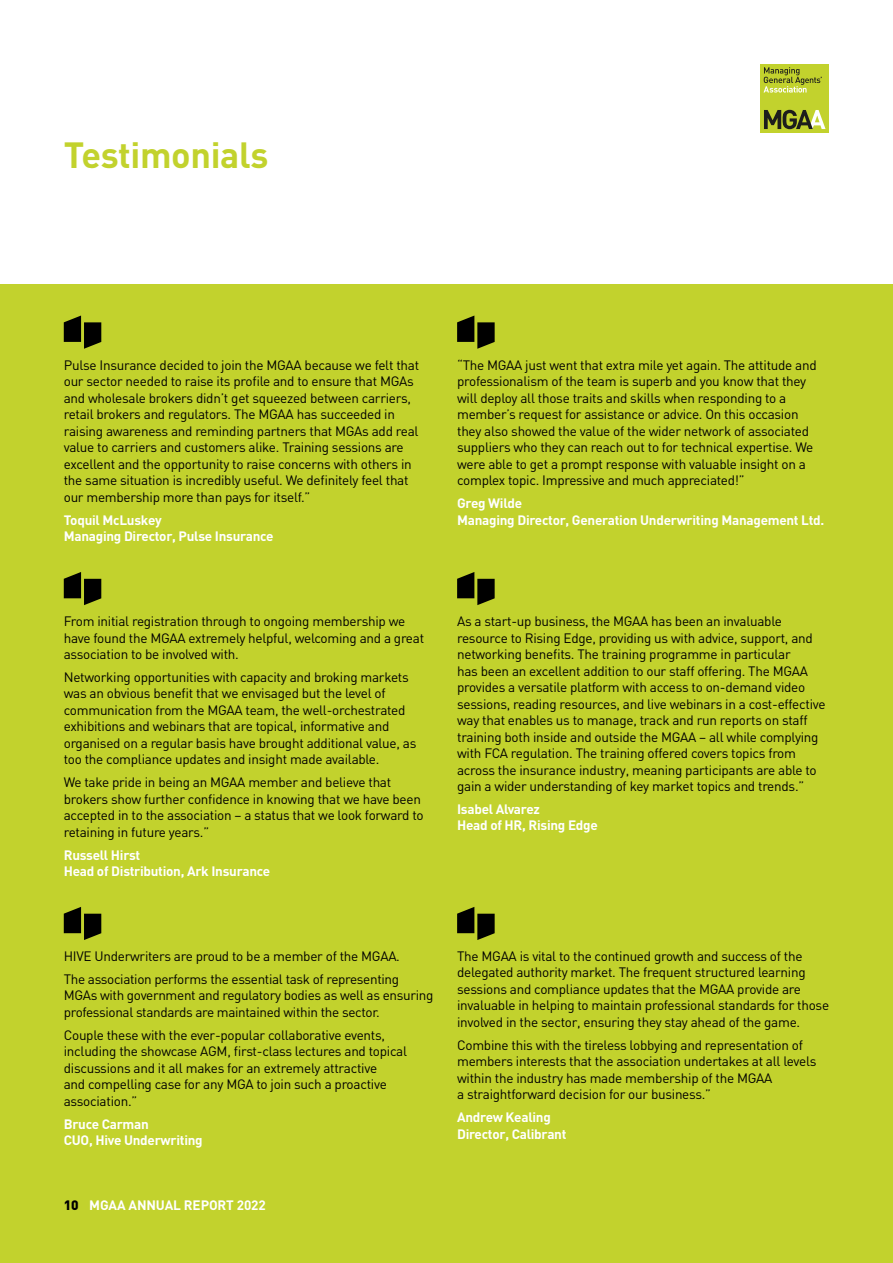
<style>
.page{position:relative;width:893px;height:1263px;background:#fff}
.page>*{position:absolute;margin:0;border:0;box-sizing:border-box;transform-origin:0 0}
.t1{font:700 36px "DIN";letter-spacing:-.01em;color:#c2d22d}
.t2{font:13.5px/16.5px "DIN";letter-spacing:-.02em;color:#000}
.t3{font:700 13.5px/16.5px "DIN";letter-spacing:-.02em;color:#fff}
.s1{font-weight:900;color:#000}
</style>
<div class="page">
<div style="left:0;top:285px;width:893px;height:978px;background:#c2d22d"></div>
<svg style="left:64px;top:316px;width:37px;height:33px"></svg>
<svg style="left:457px;top:316px;width:38px;height:33px"></svg>
<svg style="left:64px;top:572px;width:37px;height:33px"></svg>
<svg style="left:64px;top:907px;width:37px;height:33px"></svg>
<svg style="left:457px;top:572px;width:38px;height:33px"></svg>
<svg style="left:457px;top:907px;width:38px;height:33px"></svg>
<div style="left:760px;top:64px;width:69px;height:68px;background:#c2d22d"></div>
<svg style="left:763px;top:67px;width:59px;height:26px"></svg>
<svg style="left:764px;top:110px;width:61px;height:19px"></svg>
<h1 class="t1" style="left:64px;top:131px;width:206px">Testimonials</h1>
<p class="t2" style="left:64px;top:356px;width:357px">Pulse Insurance decided to join the MGAA because we felt that our sector needed to raise its profile and to ensure that MGAs and wholesale brokers didn’t get squeezed between carriers, retail brokers and regulators. The MGAA has succeeded in raising awareness and reminding partners that MGAs add real value to carriers and customers alike. Training sessions are excellent and the opportunity to raise concerns with others in the same situation is incredibly useful. We definitely feel that our membership more than pays for itself.”</p>
<p class="t3" style="left:64px;top:511px;width:211px">Toquil McLuskey<br>Managing Director, Pulse Insurance</p>
<p class="t2" style="left:64px;top:613px;width:362px">From initial registration through to ongoing membership we have found the MGAA extremely helpful, welcoming and a great association to be involved with.</p>
<p class="t2" style="left:64px;top:668px;width:354px">Networking opportunities with capacity and broking markets was an obvious benefit that we envisaged but the level of communication from the MGAA team, the well-orchestrated exhibitions and webinars that are topical, informative and organised on a regular basis have brought additional value, as too the compliance updates and insight made available.</p>
<p class="t2" style="left:64px;top:774px;width:361px">We take pride in being an MGAA member and believe that brokers show further confidence in knowing that we have been accepted in to the association – a status that we look forward to retaining in future years.”</p>
<p class="t3" style="left:64px;top:846px;width:208px">Russell Hirst<br>Head of Distribution, Ark Insurance</p>
<p class="t2" style="left:457px;top:356px;width:361px">“The MGAA just went that extra mile yet again. The attitude and professionalism of the team is superb and you know that they will deploy all those traits and skills when responding to a member’s request for assistance or advice. On this occasion they also showed the value of the wider network of associated suppliers who they can reach out to for technical expertise. We were able to get a prompt response with valuable insight on a complex topic. Impressive and much appreciated!”</p>
<p class="t3" style="left:457px;top:494px;width:369px">Greg Wilde<br>Managing Director, Generation Underwriting Management Ltd.</p>
<p class="t2" style="left:457px;top:613px;width:370px">As a start-up business, the MGAA has been an invaluable resource to Rising Edge, providing us with advice, support, and networking benefits. The training programme in particular<br>has been an excellent addition to our staff offering. The MGAA provides a versatile platform with access to on-demand video sessions, reading resources, and live webinars in a cost-effective way that enables us to manage, track and run reports on staff training both inside and outside the MGAA – all while complying with FCA regulation. The training offered covers topics from across the insurance industry, meaning participants are able to gain a wider understanding of key market topics and trends.”</p>
<p class="t3" style="left:457px;top:800px;width:142px">Isabel Alvarez<br>Head of HR, Rising Edge</p>
<p class="t2" style="left:64px;top:944px;width:338px;line-height:23px">HIVE Underwriters are proud to be a member of the MGAA.<br>The association performs the essential task of representing</p>
<p class="t2" style="left:64px;top:987px;width:371px">MGAs with government and regulatory bodies as well as ensuring professional standards are maintained within the sector.</p>
<p class="t2" style="left:64px;top:1026px;width:345px">Couple these with the ever-popular collaborative events, including the showcase AGM, first-class lectures and topical discussions and it all makes for an extremely attractive<br>and compelling case for any MGA to join such a proactive association.”</p>
<p class="t3" style="left:64px;top:1115px;width:140px">Bruce Carman<br>CUO, Hive Underwriting</p>
<p class="t3" style="left:64px;top:1197px;width:203px"><span class="s1">10</span> MGAA ANNUAL REPORT 2022</p>
<p class="t2" style="left:457px;top:947px;width:374px">The MGAA is vital to the continued growth and success of the delegated authority market. The frequent structured learning sessions and compliance updates that the MGAA provide are invaluable in helping to maintain professional standards for those involved in the sector, ensuring they stay ahead of the game.</p>
<p class="t2" style="left:457px;top:1036px;width:361px">Combine this with the tireless lobbying and representation of members interests that the association undertakes at all levels within the industry has made membership of the MGAA<br>a straightforward decision for our business.”</p>
<p class="t3" style="left:457px;top:1108px;width:111px">Andrew Kealing<br>Director, Calibrant</p>
</div>
